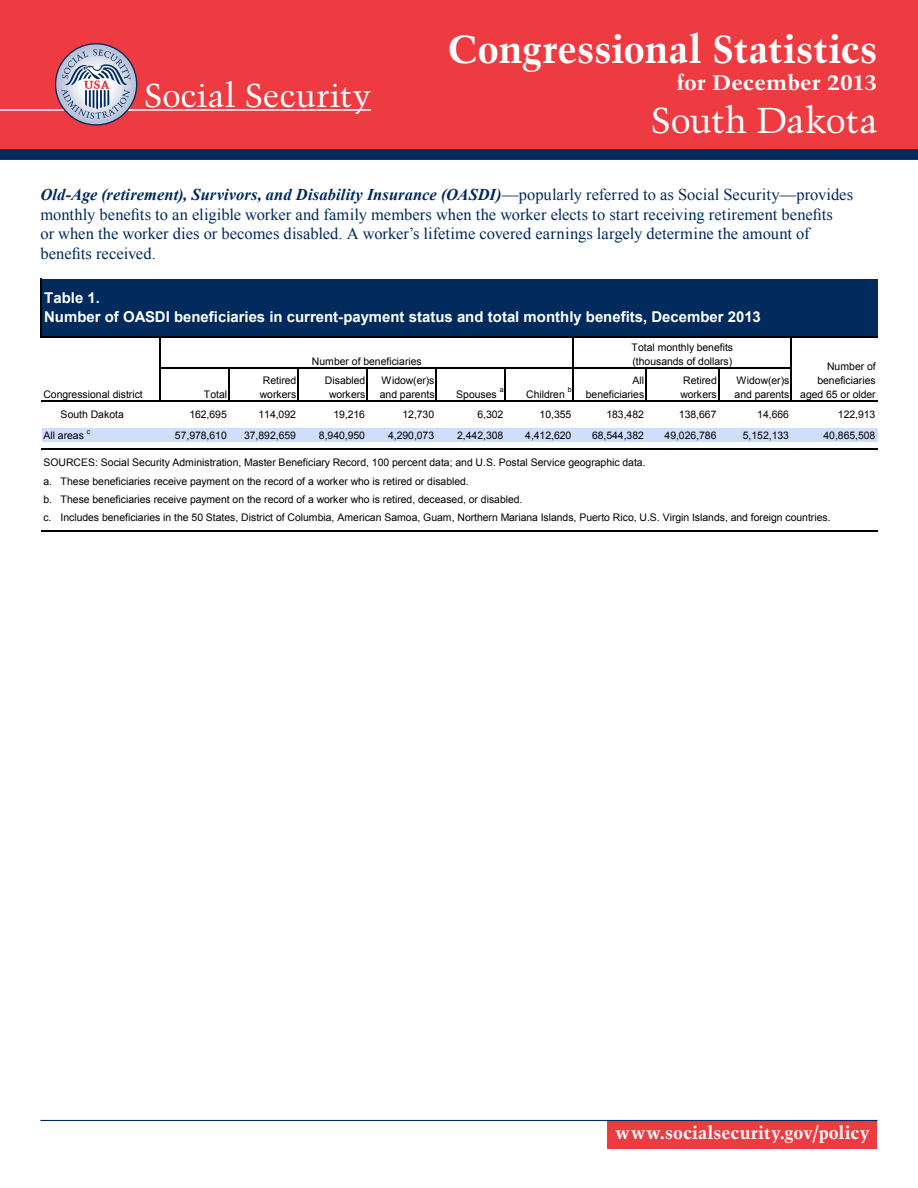
<style>
.page{position:relative;width:918px;height:1188px;background:#fff}
.page>*{position:absolute;margin:0;border:0;box-sizing:border-box;transform-origin:0 0}
.t1{font:700 39px "Trump Mediaeval";color:#fff}
.t2{font:36px "Trump Mediaeval";letter-spacing:-.015em;color:#fff}
.t3{font:33px "Trump Mediaeval";letter-spacing:-.005em;color:#fff}
.t4{font:700 21px "Trump Mediaeval";letter-spacing:-.005em;color:#fff;scale:1.1 1}
.t5{font:700 18px "Trump Mediaeval";letter-spacing:.005em;color:#fff}
.t6{font:16.5px/19.5px "Times New Roman";color:#00295c}
.t7{font:700 15px/19.2px "Arial";color:#fff}
.t8{font:10.5px/13.6px "Arial";letter-spacing:-.005em;color:#000}
.t9{font:7.05px "Arial";color:#000}
.s1{font-weight:700;font-style:italic}
</style>
<div class="page">
<div style="left:0;top:0;width:918px;height:160px;background:#ee3a41"></div>
<div style="left:0;top:149px;width:918px;height:11px;background:#00295c"></div>
<hr style="left:0;top:109px;width:371px;height:2px;background:#fff">
<div style="left:608px;top:1121px;width:270px;height:28px;background:#ee3a41"></div>
<hr style="left:40px;top:1120px;width:838px;height:1px;background:#00295c">
<svg style="left:56px;top:44px;width:81px;height:81px"></svg>
<div style="left:55px;top:43px;width:82px;height:83px;border:1px solid #00295c;border-radius:50%"></div>
<svg style="left:62px;top:49px;width:69px;height:70px;background:#afadc0"></svg>
<div style="left:42px;top:279px;width:836px;height:59px;background:#002b5c"></div>
<div style="left:42px;top:428px;width:836px;height:14px;background:#d1defb"></div>
<hr style="left:41px;top:278px;width:1px;height:60px;background:#000">
<hr style="left:159px;top:338px;width:2px;height:64px;background:#000">
<hr style="left:573px;top:338px;width:1px;height:64px;background:#000">
<hr style="left:790px;top:338px;width:2px;height:64px;background:#000">
<hr style="left:228px;top:369px;width:2px;height:33px;background:#000">
<hr style="left:297px;top:369px;width:2px;height:33px;background:#000">
<hr style="left:366px;top:369px;width:2px;height:33px;background:#000">
<hr style="left:436px;top:369px;width:1px;height:33px;background:#000">
<hr style="left:505px;top:369px;width:1px;height:33px;background:#000">
<hr style="left:645px;top:369px;width:2px;height:33px;background:#000">
<hr style="left:718px;top:369px;width:1px;height:33px;background:#000">
<hr style="left:42px;top:337px;width:836px;height:1px;background:#000">
<hr style="left:161px;top:367px;width:631px;height:2px;background:#000">
<hr style="left:41px;top:400px;width:837px;height:2px;background:#000">
<hr style="left:41px;top:448px;width:837px;height:2px;background:#000">
<hr style="left:41px;top:530px;width:837px;height:2px;background:#000">
<h3 class="t3" style="left:144px;top:75px;width:228px">Social Security</h3>
<h1 class="t1" style="left:447px;top:24px;width:432px">Congressional Statistics</h1>
<h3 class="t4" style="left:677px;top:69px;width:184px">for December 2013</h3>
<h2 class="t2" style="left:651px;top:98px;width:228px">South Dakota</h2>
<p class="t6" style="left:40px;top:185px;width:814px"><span class="s1">Old-Age (retirement), Survivors, and Disability Insurance (OASDI)</span>—popularly referred to as Social Security—provides monthly benefits to an eligible worker and family members when the worker elects to start receiving retirement benefits<br>or when the worker dies or becomes disabled. A worker’s lifetime covered earnings largely determine the amount of benefits received.</p>
<p class="t7" style="left:44px;top:288px;width:718px">Table 1.<br>Number of OASDI beneficiaries in current-payment status and total monthly benefits, December 2013</p>
<p class="t8" style="left:312px;top:354px;width:111px">Number of beneficiaries</p>
<p class="t8" style="left:632px;top:341px;width:103px">Total monthly benefits (thousands of dollars)</p>
<p class="t8" style="left:800px;top:360px;width:77px;text-align:right">Number of beneficiaries aged 65 or older</p>
<p class="t8" style="left:260px;top:374px;width:38px">Retired workers</p>
<p class="t8" style="left:325px;top:374px;width:42px;text-align:center">Disabled workers</p>
<p class="t8" style="left:380px;top:374px;width:56px">Widow(er)s and parents</p>
<p class="t9" style="left:568px;top:385px;width:5px">b</p>
<p class="t8" style="left:586px;top:374px;width:60px;text-align:right">All beneficiaries</p>
<p class="t8" style="left:680px;top:374px;width:38px">Retired workers</p>
<p class="t8" style="left:735px;top:374px;width:56px">Widow(er)s and parents</p>
<p class="t8" style="left:456px;top:387px;width:42px">Spouses</p>
<p class="t9" style="left:500px;top:385px;width:5px">a</p>
<p class="t8" style="left:526px;top:387px;width:40px">Children</p>
<p class="t8" style="left:204px;top:387px;width:25px">Total</p>
<p class="t8" style="left:43px;top:387px;width:101px">Congressional district</p>
<p class="t8" style="left:43px;top:428px;width:42px">All areas</p>
<p class="t9" style="left:87px;top:427px;width:5px">c</p>
<p class="t8" style="left:61px;top:472px;width:771px;line-height:18.1px">These beneficiaries receive payment on the record of a worker who is retired or disabled.<br>These beneficiaries receive payment on the record of a worker who is retired, deceased, or disabled.<br>Includes beneficiaries in the 50 States, District of Columbia, American Samoa, Guam, Northern Mariana Islands, Puerto Rico, U.S. Virgin Islands, and foreign countries.</p>
<p class="t8" style="left:61px;top:408px;width:65px">South Dakota</p>
<p class="t8" style="left:189px;top:408px;width:39px">162,695</p>
<p class="t8" style="left:258px;top:408px;width:39px">114,092</p>
<p class="t8" style="left:333px;top:408px;width:33px">19,216</p>
<p class="t8" style="left:402px;top:408px;width:33px">12,730</p>
<p class="t8" style="left:477px;top:408px;width:27px">6,302</p>
<p class="t8" style="left:540px;top:408px;width:33px">10,355</p>
<p class="t8" style="left:606px;top:408px;width:39px">183,482</p>
<p class="t8" style="left:679px;top:408px;width:39px">138,667</p>
<p class="t8" style="left:757px;top:408px;width:33px">14,666</p>
<p class="t8" style="left:838px;top:408px;width:39px">122,913</p>
<p class="t8" style="left:175px;top:428px;width:53px">57,978,610</p>
<p class="t8" style="left:244px;top:428px;width:53px">37,892,659</p>
<p class="t8" style="left:319px;top:428px;width:48px">8,940,950</p>
<p class="t8" style="left:388px;top:428px;width:48px">4,290,073</p>
<p class="t8" style="left:457px;top:428px;width:48px">2,442,308</p>
<p class="t8" style="left:525px;top:428px;width:48px">4,412,620</p>
<p class="t8" style="left:592px;top:428px;width:53px">68,544,382</p>
<p class="t8" style="left:665px;top:428px;width:53px">49,026,786</p>
<p class="t8" style="left:743px;top:428px;width:48px">5,152,133</p>
<p class="t8" style="left:824px;top:428px;width:53px">40,865,508</p>
<p class="t8" style="left:43px;top:456px;width:604px">SOURCES: Social Security Administration, Master Beneficiary Record, 100 percent data; and U.S. Postal Service geographic data.</p>
<p class="t8" style="left:43px;top:472px;width:10px;line-height:18.1px;text-align:justify">a. b. c.</p>
<h3 class="t5" style="left:615px;top:1121px;width:256px">www.socialsecurity.gov/policy</h3>
</div>
